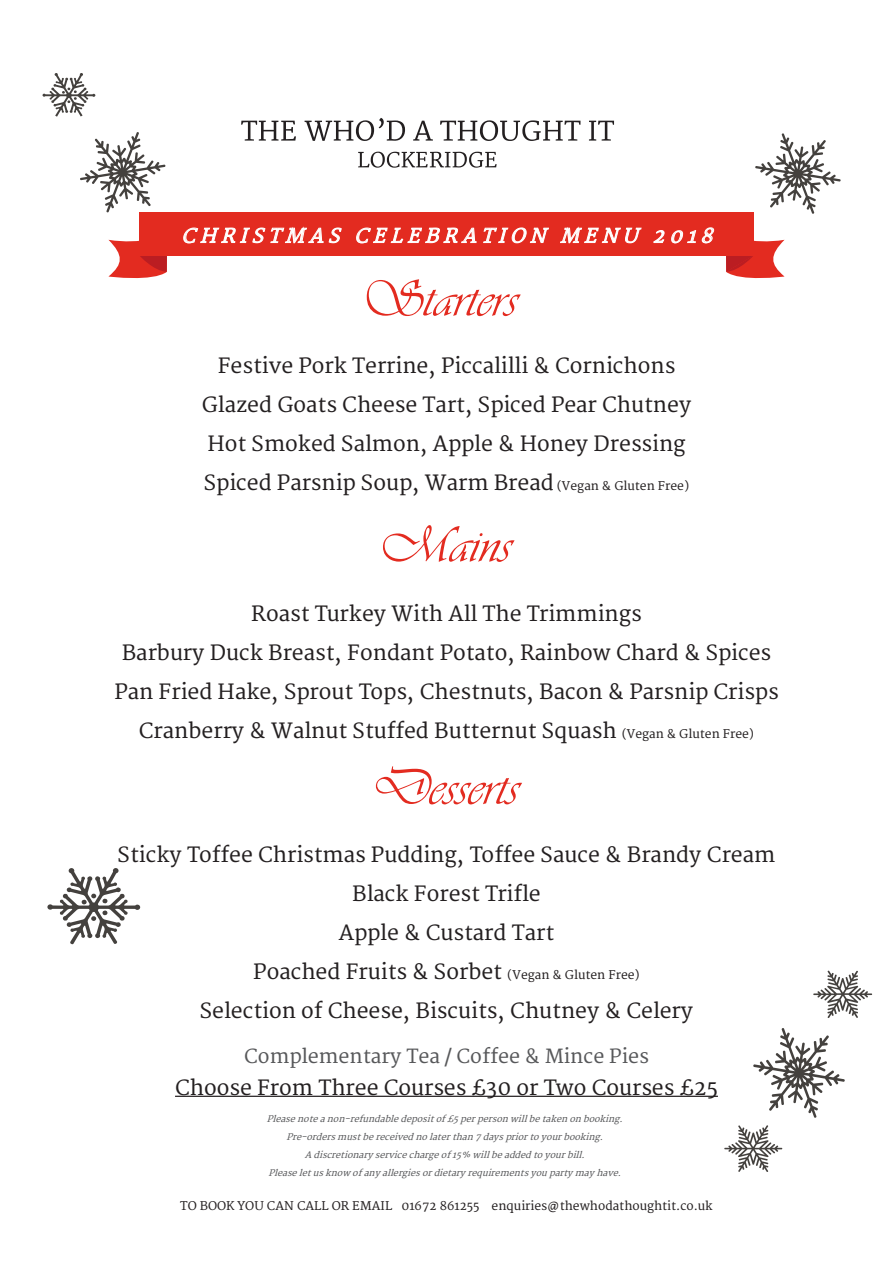
<style>
.page{position:relative;width:893px;height:1263px;background:#fff}
.page>*{position:absolute;margin:0;border:0;box-sizing:border-box;transform-origin:0 0}
.t1{font:52.5px "Vivaldii";color:#e32b20}
.t2{font:21px/39px "Merriweather";color:#231f20;text-align:center}
.t3{font:19.5px "Merriweather";color:#57585a}
.t4{font:italic 19.5px "Merriweather";color:#fff}
.t5{font:12px "Merriweather";color:#231f20}
.t6{font:italic 9px/18.1px "Merriweather";color:#57585a;text-align:center}
.s1{font-size:12px}
</style>
<div class="page">
<svg style="left:43px;top:73px;width:52px;height:44px"></svg>
<svg style="left:47px;top:868px;width:93px;height:76px"></svg>
<svg style="left:80px;top:132px;width:85px;height:81px"></svg>
<svg style="left:755px;top:133px;width:86px;height:81px"></svg>
<svg style="left:724px;top:1125px;width:58px;height:47px"></svg>
<svg style="left:753px;top:1028px;width:92px;height:90px"></svg>
<svg style="left:241px;top:118px;width:374px;height:23px"></svg>
<svg style="left:358px;top:152px;width:139px;height:16px"></svg>
<svg style="left:726px;top:239px;width:58px;height:40px"></svg>
<svg style="left:108px;top:239px;width:59px;height:40px"></svg>
<div style="left:139px;top:212px;width:615px;height:43px;background:#e32b20"></div>
<svg style="left:181px;top:226px;width:161px;height:30px"></svg>
<svg style="left:354px;top:226px;width:288px;height:30px"></svg>
<svg style="left:653px;top:227px;width:62px;height:16px"></svg>
<svg style="left:813px;top:970px;width:59px;height:48px"></svg>
<hr style="left:175px;top:1096px;width:543px;height:1px;background:#231f20">
<p class="t4" style="left:181px;top:224px;width:22px">C</p>
<p class="t4" style="left:268px;top:224px;width:63px">TMA</p>
<p class="t4" style="left:354px;top:224px;width:22px">C</p>
<p class="t4" style="left:462px;top:224px;width:39px">AT</p>
<p class="t4" style="left:560px;top:224px;width:27px">M</p>
<p class="t4" style="left:669px;top:224px;width:51px">018</p>
<h1 class="t1" style="left:360px;top:268px;width:159px">Starters</h1>
<p class="t2" style="left:202px;top:346px;width:491px">Festive Pork Terrine, Piccalilli &amp; Cornichons Glazed Goats Cheese Tart, Spiced Pear Chutney Hot Smoked Salmon, Apple &amp; Honey Dressing Spiced Parsnip Soup, Warm Bread <span class="s1">(Vegan &amp; Gluten Free)</span></p>
<h1 class="t1" style="left:378px;top:514px;width:134px">Mains</h1>
<p class="t2" style="left:114px;top:594px;width:666px">Roast Turkey With All The Trimmings<br>Barbury Duck Breast, Fondant Potato, Rainbow Chard &amp; Spices Pan Fried Hake, Sprout Tops, Chestnuts, Bacon &amp; Parsnip Crisps Cranberry &amp; Walnut Stuffed Butternut Squash <span class="s1">(Vegan &amp; Gluten Free)</span></p>
<h1 class="t1" style="left:371px;top:757px;width:149px">Desserts</h1>
<p class="t2" style="left:118px;top:835px;width:659px">Sticky Toffee Christmas Pudding, Toffee Sauce &amp; Brandy Cream Black Forest Trifle<br>Apple &amp; Custard Tart<br>Poached Fruits &amp; Sorbet <span class="s1">(Vegan &amp; Gluten Free)<br></span>Selection of Cheese, Biscuits, Chutney &amp; Celery</p>
<p class="t3" style="left:244px;top:1044px;width:406px">Complementary Tea / Coffee &amp; Mince Pies</p>
<p class="t2" style="left:175px;top:1068px;width:544px">Choose From Three Courses £30 or Two Courses £25</p>
<p class="t6" style="left:267px;top:1109px;width:360px">Pleasenoteanon-refundabledepositof£5perperson willbetaken on booking.<br>Pre-ordersmustbereceived nolaterthan 7dayspriortoyourbooking.<br>A discretionaryservicechargeof15% willbeadded toyourbill.<br>Pleaseletusknow ofanyallergiesordietaryrequirementsyou partymayhave.</p>
<p class="t5" style="left:180px;top:1198px;width:534px">TO BOOK YOU CAN CALL OR EMAIL 01672 861255 enquiries@thewhodathoughtit.co.uk</p>
</div>
